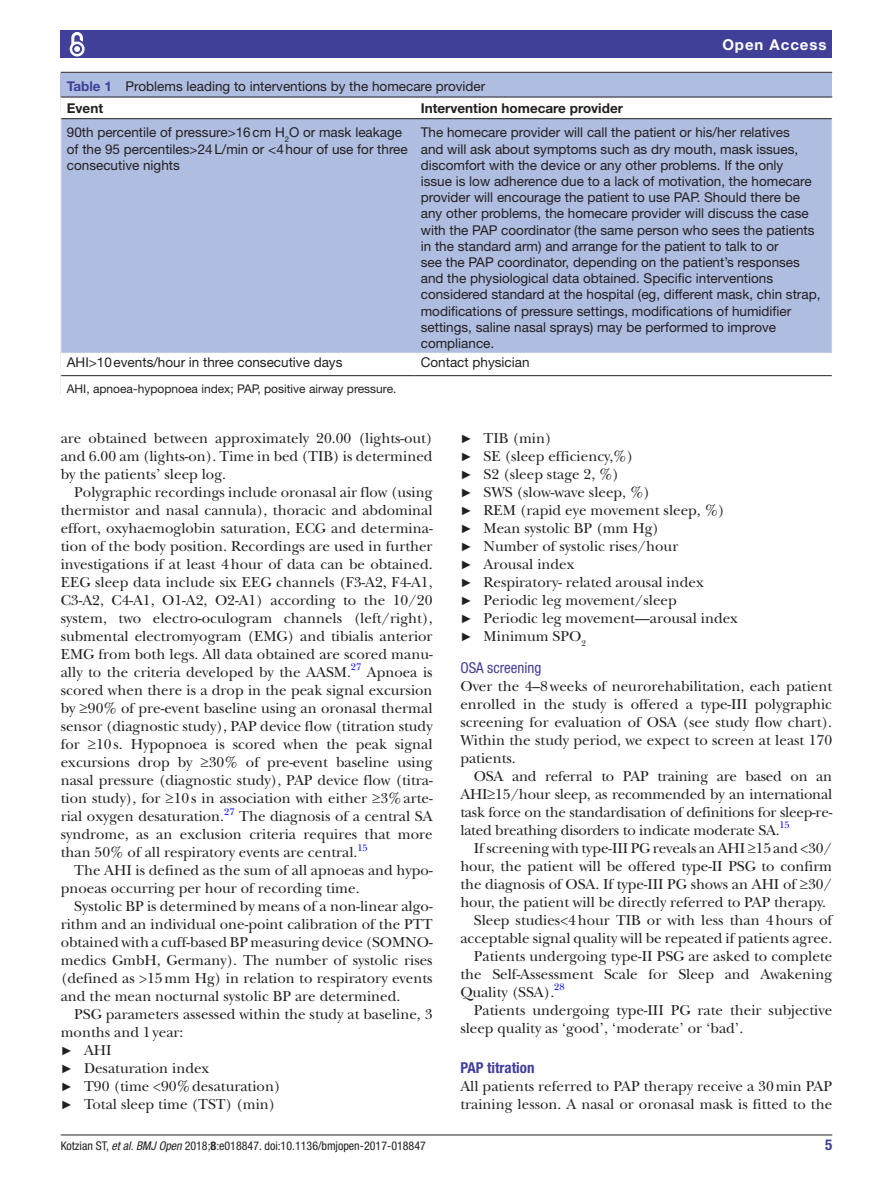
<style>
.page{position:relative;width:893px;height:1191px;background:#fff}
.page>*{position:absolute;margin:0;border:0;box-sizing:border-box;transform-origin:0 0}
.t1{font:15px/18px "New Baskerville";color:#231f20;text-align:justify}
.t2{font:700 condensed 15px "Helvetica Neue LT Std";color:#414099}
.t3{font:condensed 15px "Helvetica Neue LT Std";color:#414099}
.t4{font:700 15px "Helvetica Neue LT Std";letter-spacing:.065em;color:#fff}
.t5{font:13.5px/16.2px "Helvetica Neue LT Std";color:#231f20}
.t6{font:700 13.5px "Helvetica Neue LT Std";color:#231f20}
.t7{font:condensed 12px "Helvetica Neue LT Std";color:#231f20}
.t8{font:12px "Helvetica Neue LT Std";color:#231f20}
.t9{font:9.9px "New Baskerville";color:#00f}
.s1{font-weight:700;color:#414099}
.s2{font-weight:700}
.s3{font-family:"Arial";font-size:12px}
.s4{font-style:italic}
</style>
<div class="page">
<hr style="left:61px;top:1134px;width:771px;height:1px;background:#231f20">
<div style="left:61px;top:31px;width:771px;height:27px;background:#414099"></div>
<svg style="left:69px;top:32px;width:16px;height:25px"></svg>
<div style="left:61px;top:73px;width:771px;height:320px;background:#afbde1"></div>
<hr style="left:61px;top:72px;width:771px;height:1px;background:#231f20">
<div style="left:61px;top:98px;width:771px;height:294px;background:#fff"></div>
<svg style="left:61px;top:119px;width:771px;height:233px"></svg>
<hr style="left:61px;top:97px;width:354px;height:1px;background:#231f20">
<hr style="left:61px;top:118px;width:354px;height:1px;background:#231f20">
<hr style="left:415px;top:97px;width:417px;height:1px;background:#231f20">
<hr style="left:415px;top:118px;width:417px;height:1px;background:#231f20">
<hr style="left:61px;top:375px;width:354px;height:1px;background:#231f20">
<hr style="left:415px;top:375px;width:417px;height:1px;background:#231f20">
<svg style="left:60px;top:97px;width:1px;height:22px"></svg>
<svg style="left:60px;top:352px;width:1px;height:41px"></svg>
<hr style="left:61px;top:392px;width:771px;height:2px;background:#fff">
<p class="t5" style="left:67px;top:75px;width:420px;line-height:22px"><span class="s1">Table 1</span> Problems leading to interventions by the homecare provider<br><span class="s2">Event</span></p>
<p class="t6" style="left:421px;top:99px;width:204px">Intervention homecare provider</p>
<p class="t4" style="left:722px;top:35px;width:106px">Open Access</p>
<p class="t5" style="left:67px;top:124px;width:342px">90th percentile of pressure&gt;16cm H<sub>2</sub>O or mask leakage of the 95 percentiles&gt;24L/min or &lt;4hour of use for three consecutive nights</p>
<p class="t5" style="left:421px;top:124px;width:401px">The homecare provider will call the patient or his/her relatives<br>and will ask about symptoms such as dry mouth, mask issues, discomfort with the device or any other problems. If the only<br>issue is low adherence due to a lack of motivation, the homecare provider will encourage the patient to use PAP. Should there be any other problems, the homecare provider will discuss the case with the PAP coordinator (the same person who sees the patients in the standard arm) and arrange for the patient to talk to or<br>see the PAP coordinator, depending on the patient’s responses and the physiological data obtained. Specific interventions considered standard at the hospital (eg, different mask, chin strap, modifications of pressure settings, modifications of humidifier settings, saline nasal sprays) may be performed to improve compliance.</p>
<p class="t5" style="left:67px;top:353px;width:277px">AHI&gt;10events/hour in three consecutive days</p>
<p class="t5" style="left:421px;top:353px;width:110px">Contact physician</p>
<p class="t8" style="left:67px;top:382px;width:331px">AHI, apnoea-hypopnoea index; PAP, positive airway pressure.</p>
<p class="t1" style="left:61px;top:429px;width:373px">are obtained between approximately 20.00 (lights-out) and 6.00 am (lights-on). Time in bed (TIB) is determined by the patients’ sleep log.</p>
<p class="t1" style="left:61px;top:483px;width:373px;text-indent:14px">Polygraphic recordings include oronasal air flow (using thermistor and nasal cannula), thoracic and abdominal effort, oxyhaemoglobin saturation, ECG and determina&shy;tion of the body position. Recordings are used in further investigations if at least 4hour of data can be obtained.<br>EEG sleep data include six EEG channels (F3-A2, F4-A1, C3-A2, C4-A1, O1-A2, O2-A1) according to the 10/20 system, two electro-oculogram channels (left/right), submental electromyogram (EMG) and tibialis anterior EMG from both legs. All data obtained are scored manu&shy;ally to the criteria developed by the AASM.</p>
<p class="t9" style="left:351px;top:661px;width:12px">27</p>
<p class="t1" style="left:61px;top:663px;width:373px;text-indent:306px">Apnoea is scored when there is a drop in the peak signal excursion by ≥90% of pre-event baseline using an oronasal thermal sensor (diagnostic study), PAP device flow (titration study for ≥10s. Hypopnoea is scored when the peak signal excursions drop by ≥30% of pre-event baseline using nasal pressure (diagnostic study), PAP device flow (titra&shy;tion study), for ≥10s in association with either ≥3%arte&shy;rial oxygen desaturation.</p>
<p class="t9" style="left:224px;top:805px;width:12px">27</p>
<p class="t1" style="left:61px;top:807px;width:373px;text-indent:178px">The diagnosis of a central SA syndrome, as an exclusion criteria requires that more than 50% of all respiratory events are central.<sup>15</sup></p>
<p class="t1" style="left:61px;top:861px;width:373px;text-indent:14px">The AHI is defined as the sum of all apnoeas and hypo&shy;pnoeas occurring per hour of recording time.</p>
<p class="t1" style="left:61px;top:897px;width:373px;text-indent:14px">Systolic BP is determined by means of a non-linear algo&shy;rithm and an individual one-point calibration of the PTT obtained with a cuff-based BP measuring device (SOMNO&shy;medics GmbH, Germany). The number of systolic rises (defined as &gt;15mm Hg) in relation to respiratory events and the mean nocturnal systolic BP are determined.</p>
<p class="t1" style="left:61px;top:1005px;width:373px;text-align:left;text-indent:14px">PSG parameters assessed within the study at baseline, 3 months and 1year:<br><span class="s3">►</span> AHI<br><span class="s3">►</span> Desaturation index<br><span class="s3">►</span> T90 (time &lt;90%desaturation)<br><span class="s3">►</span> Total sleep time (TST) (min)</p>
<p class="t1" style="left:460px;top:429px;width:279px;text-align:left"><span class="s3">►</span> TIB (min)<br><span class="s3">►</span> SE (sleep efficiency,%)<br><span class="s3">►</span> S2 (sleep stage 2, %)<br><span class="s3">►</span> SWS (slow-wave sleep, %)<br><span class="s3">►</span> REM (rapid eye movement sleep, %) <span class="s3">►</span> Mean systolic BP (mm Hg)<br><span class="s3">►</span> Number of systolic rises/hour<br><span class="s3">►</span> Arousal index<br><span class="s3">►</span> Respiratory- related arousal index<br><span class="s3">►</span> Periodic leg movement/sleep<br><span class="s3">►</span> Periodic leg movement—arousal index <span class="s3">►</span> Minimum SPO<sub>2</sub></p>
<p class="t3" style="left:460px;top:658px;width:83px">OSA screening</p>
<p class="t1" style="left:460px;top:677px;width:373px">Over the 4–8weeks of neurorehabilitation, each patient enrolled in the study is offered a type-III polygraphic screening for evaluation of OSA (see study flow chart).<br>Within the study period, we expect to screen at least 170 patients.</p>
<p class="t1" style="left:460px;top:767px;width:373px;text-indent:14px">OSA and referral to PAP training are based on an AHI≥15/hour sleep, as recommended by an international task force on the standardisation of definitions for sleep-re&shy;lated breathing disorders to indicate moderate SA.</p>
<p class="t9" style="left:779px;top:819px;width:12px">15</p>
<p class="t1" style="left:474px;top:839px;width:360px">If screening with type-III PG reveals an AHI ≥15and &lt;30/</p>
<p class="t1" style="left:460px;top:857px;width:373px">hour, the patient will be offered type-II PSG to confirm</p>
<p class="t1" style="left:460px;top:875px;width:373px">the diagnosis of OSA. If type-III PG shows an AHI of ≥30/</p>
<p class="t1" style="left:460px;top:893px;width:367px">hour, the patient will be directly referred to PAP therapy.</p>
<p class="t1" style="left:474px;top:911px;width:360px">Sleep studies&lt;4hour TIB or with less than 4hours of</p>
<p class="t1" style="left:460px;top:929px;width:373px">acceptable signal quality will be repeated if patients agree.</p>
<p class="t1" style="left:474px;top:947px;width:360px">Patients undergoing type-II PSG are asked to complete</p>
<p class="t1" style="left:460px;top:965px;width:373px">the Self-Assessment Scale for Sleep and Awakening</p>
<p class="t1" style="left:460px;top:983px;width:95px">Quality (SSA).</p>
<p class="t9" style="left:554px;top:981px;width:12px">28</p>
<p class="t1" style="left:460px;top:1001px;width:373px;text-indent:14px">Patients undergoing type-III PG rate their subjective sleep quality as ‘good’, ‘moderate’ or ‘bad’.</p>
<p class="t2" style="left:460px;top:1059px;width:76px">PAP titration</p>
<p class="t1" style="left:460px;top:1077px;width:373px">All patients referred to PAP therapy receive a 30min PAP training lesson. A nasal or oronasal mask is fitted to the</p>
<p class="t7" style="left:61px;top:1138px;width:367px">Kotzian ST, <span class="s4">et al</span>. <span class="s4">BMJ Open</span> 2018;<span class="s2">8</span>:e018847. doi:10.1136/bmjopen-2017-018847</p>
<p class="t2" style="left:825px;top:1135px;width:9px">5</p>
</div>
